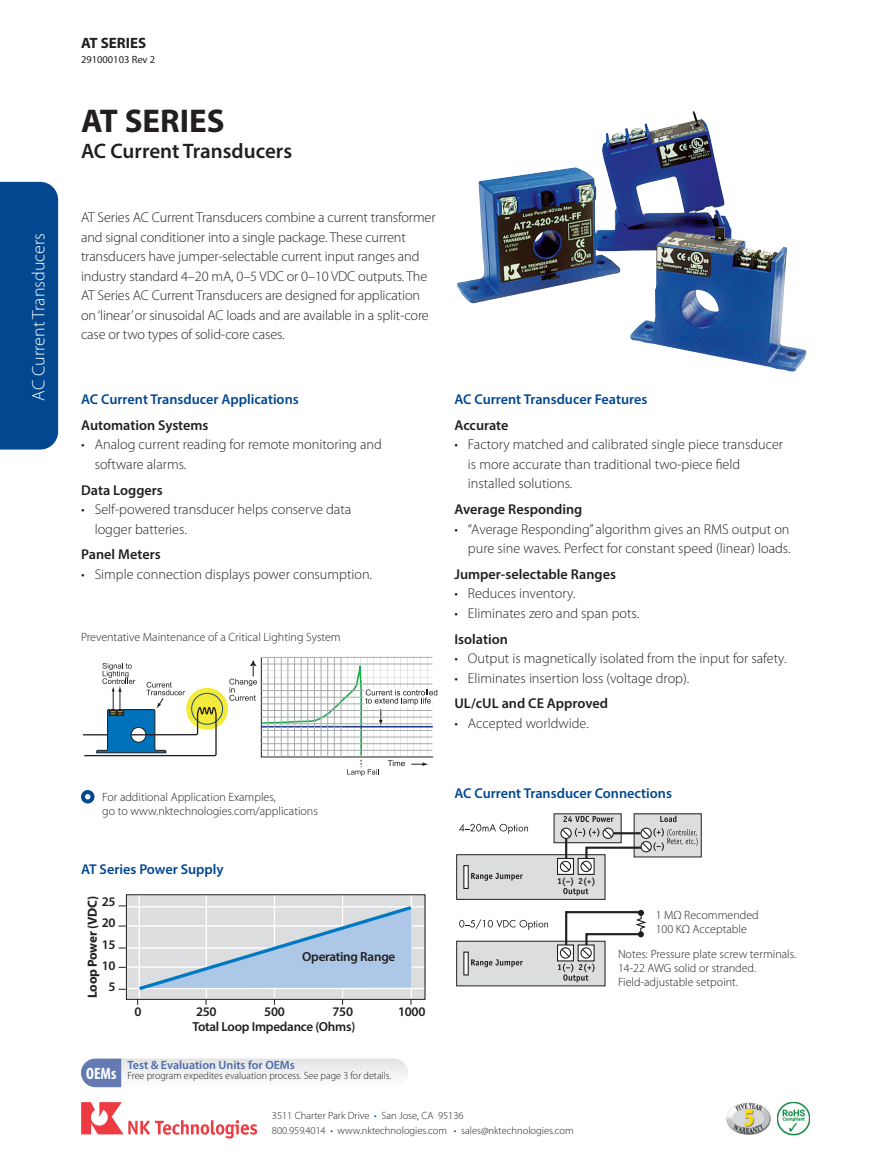
<style>
.page{position:relative;width:891px;height:1175px;background:#fff}
.page>*{position:absolute;margin:0;border:0;box-sizing:border-box;transform-origin:0 0}
.t1{font:700 33px "Myriad Pro";color:#231f20}
.t2{font:600 21px "Myriad Pro";color:#231f20}
.t3{font:300 18px "Myriad Pro";color:#fff}
.t4{font:700 condensed 16.5px "Myriad Pro";color:#fff}
.t5{font:700 15px "Myriad Pro";color:#231f20}
.t6{font:300 14.25px/19.5px "Myriad Pro";color:#231f20}
.t7{font:600 14.25px "Myriad Pro";color:#231f20}
.t8{font:600 14.25px "Myriad Pro";color:#014890}
.t9{font:600 13.2px/21px "Myriad Pro";letter-spacing:-.02em;color:#231f20;text-align:center}
.t10{font:700 13.2px "Myriad Pro";letter-spacing:-.02em;color:#231f20}
.t11{font:300 12px/14.4px "Myriad Pro";color:#231f20}
.t12{font:600 12px "Myriad Pro";color:#4d6ba7}
.t13{font:300 10.5px/15px "Myriad Pro";color:#231f20}
.t14{font:300 10.5px "Myriad Pro";color:#231f20;scale:.96 1}
.t15{font:10.5px "Myriad Pro";color:#231f20}
.t16{font:700 8.7px "Officina Sans";color:#231f20}
.s1{color:#014890}
</style>
<div class="page">
<div style="left:0;top:182px;width:58px;height:267px;background:#014890"></div>
<svg style="left:81px;top:1102px;width:176px;height:36px"></svg>
<svg style="left:81px;top:1058px;width:327px;height:29px"></svg>
<img style="left:726px;top:1102px;width:45px;height:32px">
<img style="left:777px;top:1102px;width:33px;height:33px">
<div style="left:456px;top:854px;width:149px;height:45px;background:#dcdddf;border:1px solid #231f20"></div>
<svg style="left:559px;top:860px;width:13px;height:13px"></svg>
<div style="left:557px;top:858px;width:17px;height:17px;border:1px solid #231f20"></div>
<div style="left:560px;top:860px;width:11px;height:12px;border:1px solid #231f20;border-radius:50%"></div>
<svg style="left:580px;top:871px;width:13px;height:2px"></svg>
<div style="left:578px;top:858px;width:17px;height:17px;border:1px solid #231f20"></div>
<div style="left:580px;top:860px;width:12px;height:12px;border:1px solid #231f20;border-radius:50%"></div>
<svg style="left:563px;top:888px;width:25px;height:8px"></svg>
<svg style="left:471px;top:873px;width:52px;height:7px"></svg>
<hr style="left:464px;top:865px;width:4px;height:23px;background:#fff">
<div style="left:463px;top:865px;width:6px;height:24px;border:1px solid #231f20"></div>
<div style="left:554px;top:813px;width:67px;height:29px;background:#dcdddf"></div>
<div style="left:560px;top:827px;width:12px;height:12px;border:1px solid #231f20;border-radius:50%"></div>
<div style="left:602px;top:827px;width:12px;height:12px;border:1px solid #231f20;border-radius:50%"></div>
<svg style="left:563px;top:816px;width:51px;height:6px"></svg>
<div style="left:634px;top:813px;width:67px;height:44px;background:#dcdddf"></div>
<div style="left:634px;top:813px;width:68px;height:44px;border:1px solid #231f20"></div>
<div style="left:641px;top:827px;width:11px;height:12px;border:1px solid #231f20;border-radius:50%"></div>
<svg style="left:660px;top:815px;width:17px;height:7px"></svg>
<svg style="left:560px;top:828px;width:138px;height:43px"></svg>
<div style="left:456px;top:941px;width:149px;height:45px;background:#dcdddf;border:1px solid #231f20"></div>
<div style="left:557px;top:944px;width:17px;height:17px;border:1px solid #231f20"></div>
<svg style="left:471px;top:959px;width:52px;height:8px"></svg>
<svg style="left:463px;top:951px;width:6px;height:24px"></svg>
<hr style="left:613px;top:832px;width:28px;height:2px;background:#231f20">
<div style="left:638px;top:909px;width:6px;height:7px;background:#f6f6f6;border-radius:50%"></div>
<svg style="left:558px;top:910px;width:89px;height:72px"></svg>
<svg style="left:459px;top:823px;width:69px;height:11px"></svg>
<svg style="left:459px;top:919px;width:89px;height:11px"></svg>
<div style="left:126px;top:895px;width:300px;height:104px;background:#dcdddf"></div>
<hr style="left:127px;top:947px;width:298px;height:1px;background:#fff">
<hr style="left:127px;top:987px;width:299px;height:2px;background:#fff">
<hr style="left:127px;top:906px;width:298px;height:1px;background:#fff">
<hr style="left:127px;top:966px;width:298px;height:1px;background:#fff">
<hr style="left:127px;top:925px;width:298px;height:1px;background:#fff">
<hr style="left:206px;top:888px;width:1px;height:110px;background:#fff">
<hr style="left:139px;top:888px;width:1px;height:110px;background:#fff">
<hr style="left:274px;top:888px;width:1px;height:110px;background:#fff">
<hr style="left:342px;top:888px;width:1px;height:110px;background:#fff">
<hr style="left:411px;top:888px;width:1px;height:110px;background:#fff">
<div style="left:126px;top:894px;width:299px;height:105px;border:1px solid #231f20"></div>
<svg style="left:136px;top:903px;width:279px;height:101px"></svg>
<svg style="left:186px;top:688px;width:42px;height:41px"></svg>
<div style="left:191px;top:693px;width:32px;height:31px;border:1px solid #184c7a;border-radius:50%"></div>
<svg style="left:83px;top:663px;width:134px;height:94px"></svg>
<svg style="left:229px;top:656px;width:208px;height:120px"></svg>
<div style="left:81px;top:790px;width:13px;height:13px;background:#014890;border-radius:50%"></div>
<svg style="left:85px;top:794px;width:5px;height:5px"></svg>
<img style="left:457px;top:112px;width:273px;height:191px">
<img style="left:630px;top:227px;width:177px;height:145px">
<p class="t3" style="left:28px;top:400px;width:169px;rotate:-90deg">AC Current Transducers</p>
<p class="t5" style="left:81px;top:33px;width:67px">AT SERIES</p>
<p class="t15" style="left:81px;top:53px;width:76px">291000103 Rev 2</p>
<h1 class="t1" style="left:81px;top:100px;width:145px">AT SERIES</h1>
<h2 class="t2" style="left:81px;top:137px;width:213px">AC Current Transducers</h2>
<p class="t6" style="left:81px;top:208px;width:356px">AT Series AC Current Transducers combine a current transformer and signal conditioner into a single package. These current transducers have jumper-selectable current input ranges and industry standard 4–20 mA, 0–5 VDC or 0–10 VDC outputs. The AT Series AC Current Transducers are designed for application on ‘linear’ or sinusoidal AC loads and are available in a split-core case or two types of solid-core cases.</p>
<p class="t8" style="left:81px;top:390px;width:219px">AC Current Transducer Applications</p>
<p class="t7" style="left:81px;top:416px;width:129px">Automation Systems</p>
<p class="t6" style="left:95px;top:434px;width:289px;text-indent:-13px">• Analog current reading for remote monitoring and software alarms.</p>
<p class="t7" style="left:81px;top:481px;width:83px">Data Loggers</p>
<p class="t6" style="left:95px;top:499px;width:258px;text-indent:-13px">• Self-powered transducer helps conserve data logger batteries.</p>
<p class="t7" style="left:81px;top:545px;width:81px">Panel Meters</p>
<p class="t6" style="left:81px;top:564px;width:292px">• Simple connection displays power consumption.</p>
<p class="t11" style="left:81px;top:629px;width:261px">Preventative Maintenance of a Critical Lighting System</p>
<p class="t8" style="left:454px;top:390px;width:194px">AC Current Transducer Features</p>
<p class="t7" style="left:454px;top:416px;width:56px">Accurate</p>
<p class="t6" style="left:468px;top:434px;width:317px;text-indent:-13px">• Factory matched and calibrated single piece transducer is more accurate than traditional two-piece field installed solutions.</p>
<p class="t7" style="left:454px;top:500px;width:129px">Average Responding</p>
<p class="t6" style="left:454px;top:519px;width:338px;text-align:right">• “Average Responding” algorithm gives an RMS output on pure sine waves. Perfect for constant speed (linear) loads.</p>
<p class="t7" style="left:454px;top:565px;width:163px">Jumper-selectable Ranges</p>
<p class="t6" style="left:454px;top:583px;width:122px">• Reduces inventory.</p>
<p class="t6" style="left:454px;top:603px;width:186px">• Eliminates zero and span pots.</p>
<p class="t7" style="left:454px;top:629px;width:55px">Isolation</p>
<p class="t6" style="left:454px;top:648px;width:334px">• Output is magnetically isolated from the input for safety.</p>
<p class="t6" style="left:454px;top:668px;width:236px">• Eliminates insertion loss (voltage drop).</p>
<p class="t7" style="left:454px;top:694px;width:155px">UL/cUL and CE Approved</p>
<p class="t6" style="left:454px;top:713px;width:136px">• Accepted worldwide.</p>
<p class="t11" style="left:102px;top:789px;width:217px">For additional Application Examples,<br>go to www.nktechnologies.com/applications</p>
<p class="t8" style="left:81px;top:860px;width:144px">AT Series Power Supply</p>
<p class="t10" style="left:84px;top:998px;width:103px;rotate:-90deg">Loop Power (VDC)</p>
<p class="t9" style="left:102px;top:891px;width:15px">25<br>20<br>15<br>10<br>5</p>
<p class="t9" style="left:302px;top:945px;width:95px">Operating Range</p>
<p class="t4" style="left:86px;top:1063px;width:32px">OEMs</p>
<p class="t9" style="left:135px;top:1001px;width:9px">0</p>
<p class="t9" style="left:196px;top:1001px;width:22px">250</p>
<p class="t9" style="left:264px;top:1001px;width:22px">500</p>
<p class="t9" style="left:333px;top:1001px;width:22px">750</p>
<p class="t9" style="left:398px;top:1001px;width:29px">1000</p>
<p class="t9" style="left:192px;top:1015px;width:164px">Total Loop Impedance (Ohms)</p>
<p class="t12" style="left:128px;top:1057px;width:169px">Test &amp; Evaluation Units for OEMs</p>
<p class="t14" style="left:128px;top:1069px;width:276px">Free program expedites evaluation process. See page 3 for details.</p>
<p class="t8" style="left:454px;top:783px;width:219px">AC Current Transducer Connections</p>
<p class="t16" style="left:557px;top:875px;width:40px">1(–) 2(+)</p>
<p class="t11" style="left:656px;top:907px;width:105px">1 MΩ Recommended<br>100 KΩ Acceptable</p>
<p class="t11" style="left:618px;top:946px;width:180px">Notes: Pressure plate screw terminals.<br>14-22 AWG solid or stranded.<br>Field-adjustable setpoint.</p>
<p class="t13" style="left:272px;top:1108px;width:303px">3511 Charter Park Drive <span class="s1">•</span> San Jose, CA 95136<br>800.959.4014 <span class="s1">•</span> www.nktechnologies.com <span class="s1">•</span> sales@nktechnologies.com</p>
</div>
